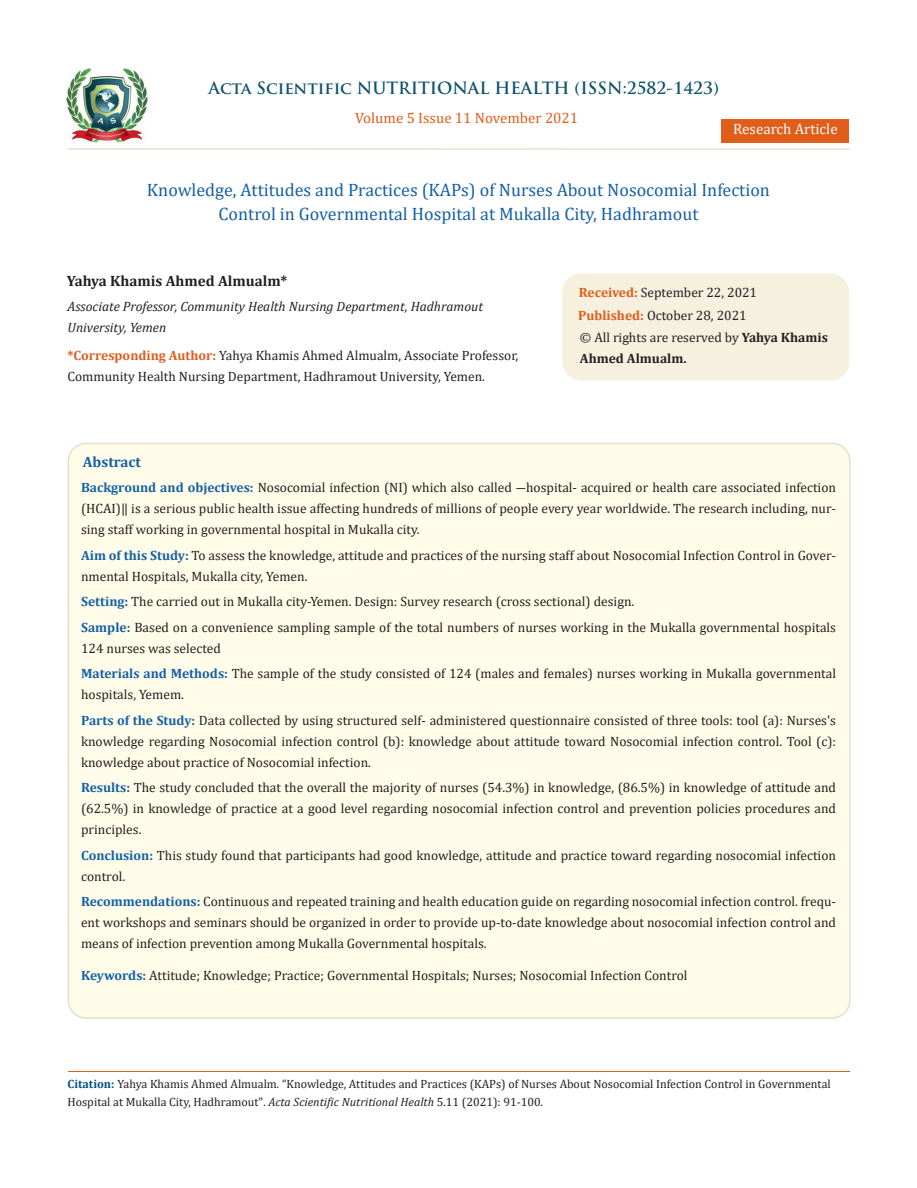
<style>
.page{position:relative;width:917px;height:1188px;background:#fff}
.page>*{position:absolute;margin:0;border:0;box-sizing:border-box;transform-origin:0 0}
.t1{font:18px/24px "Cambria";color:#1560a6;text-align:center}
.t2{font:700 16.5px "Trajan Pro";color:#0e546a}
.t3{font:15px "Cambria";color:#e05d1a}
.t4{font:700 15px "Cambria";color:#231f20}
.t5{font:15px "Cambria";color:#fff}
.t6{font:700 15px "Cambria";color:#1560a6}
.Body_Text{font:13.5px/21px "Cambria";color:#231f20}
.t7{font:italic 13.5px/21px "Cambria";color:#231f20}
.t8{font:700 13.5px/21px "Cambria";color:#231f20}
.t9{font:12px/18px "Cambria";color:#231f20}
.s1{font-weight:700;color:#e05d1a}
.s2{font-weight:400}
.s3{font-weight:700;color:#1560a6}
.s4{font-weight:700;color:#035089}
.s5{font-style:italic}
</style>
<div class="page">
<img style="left:67px;top:68px;width:80px;height:74px">
<div style="left:721px;top:119px;width:128px;height:23px;background:#e05d1a"></div>
<div style="left:563px;top:274px;width:285px;height:106px;background:#f6f0df;border-radius:18px"></div>
<div style="left:562px;top:274px;width:287px;height:106px;border:2px solid #f6f0df;border-radius:18px"></div>
<div style="left:68px;top:443px;width:781px;height:575px;background:#fffde9;border-radius:18px"></div>
<hr style="left:68px;top:1072px;width:781px;height:1px;background:#e05d1a">
<hr style="left:67px;top:148px;width:782px;height:2px;background:#e5dfce">
<p class="t2" style="left:208px;top:77px;width:512px">Acta Scientific NUTRITIONAL HEALTH (ISSN:2582-1423)</p>
<p class="t3" style="left:355px;top:109px;width:224px">Volume 5 Issue 11 November 2021</p>
<p class="t5" style="left:733px;top:120px;width:106px">Research Article</p>
<p class="t1" style="left:147px;top:178px;width:624px">Knowledge, Attitudes and Practices (KAPs) of Nurses About Nosocomial Infection<br>Control in Governmental Hospital at Mukalla City, Hadhramout</p>
<p class="t4" style="left:67px;top:270px;width:222px">Yahya Khamis Ahmed Almualm*</p>
<p class="t7" style="left:67px;top:296px;width:417px">Associate Professor, Community Health Nursing Department, Hadhramout<br>University, Yemen</p>
<p class="Body_Text" style="left:67px;top:345px;width:452px"><span class="s1">*Corresponding Author:</span> Yahya Khamis Ahmed Almualm, Associate Professor,<br>Community Health Nursing Department, Hadhramout University, Yemen.</p>
<p class="Body_Text" style="left:579px;top:282px;width:180px"><span class="s1">Received:</span> September 22, 2021</p>
<p class="Body_Text" style="left:578px;top:305px;width:170px"><span class="s1">Published:</span> October 28, 2021</p>
<p class="t8" style="left:580px;top:326px;width:249px"><span class="s2">© All rights are reserved by</span> Yahya Khamis<br>Ahmed Almualm.</p>
<p class="t6" style="left:83px;top:451px;width:60px">Abstract</p>
<p class="Body_Text" style="left:81px;top:477px;width:756px;text-align:justify"><span class="s3">Background and objectives:</span> Nosocomial infection (NI) which also called ―hospital- acquired or health care associated infection (HCAI)‖ is a serious public health issue affecting hundreds of millions of people every year worldwide. The research including, nur&shy;sing staff working in governmental hospital in Mukalla city.</p>
<p class="Body_Text" style="left:81px;top:545px;width:756px"><span class="s3">Aim of this Study:</span> To assess the knowledge, attitude and practices of the nursing staff about Nosocomial Infection Control in Gover&shy;nmental Hospitals, Mukalla city, Yemen.</p>
<p class="Body_Text" style="left:81px;top:591px;width:554px"><span class="s3">Setting:</span> The carried out in Mukalla city-Yemen. Design: Survey research (cross sectional) design.</p>
<p class="Body_Text" style="left:81px;top:617px;width:756px"><span class="s3">Sample:</span> Based on a convenience sampling sample of the total numbers of nurses working in the Mukalla governmental hospitals<br>124 nurses was selected</p>
<p class="Body_Text" style="left:81px;top:663px;width:756px"><span class="s3">Materials and Methods:</span> The sample of the study consisted of 124 (males and females) nurses working in Mukalla governmental hospitals, Yemem.</p>
<p class="Body_Text" style="left:81px;top:710px;width:756px;text-align:justify"><span class="s3">Parts of the Study:</span> Data collected by using structured self- administered questionnaire consisted of three tools: tool (a): Nurses's knowledge regarding Nosocomial infection control (b): knowledge about attitude toward Nosocomial infection control. Tool (c): knowledge about practice of Nosocomial infection.</p>
<p class="Body_Text" style="left:81px;top:777px;width:756px;text-align:justify"><span class="s3">Results:</span> The study concluded that the overall the majority of nurses (54.3%) in knowledge, (86.5%) in knowledge of attitude and (62.5%) in knowledge of practice at a good level regarding nosocomial infection control and prevention policies procedures and principles.</p>
<p class="Body_Text" style="left:81px;top:845px;width:756px"><span class="s3">Conclusion:</span> This study found that participants had good knowledge, attitude and practice toward regarding nosocomial infection control.</p>
<p class="Body_Text" style="left:81px;top:891px;width:756px;text-align:justify"><span class="s3">Recommendations:</span> Continuous and repeated training and health education guide on regarding nosocomial infection control. frequ&shy;ent workshops and seminars should be organized in order to provide up-to-date knowledge about nosocomial infection control and means of infection prevention among Mukalla Governmental hospitals.</p>
<p class="Body_Text" style="left:81px;top:965px;width:608px"><span class="s3">Keywords:</span> Attitude; Knowledge; Practice; Governmental Hospitals; Nurses; Nosocomial Infection Control</p>
<p class="t9" style="left:68px;top:1075px;width:764px"><span class="s4">Citation:</span> Yahya Khamis Ahmed Almualm<span class="s5">.</span> “Knowledge, Attitudes and Practices (KAPs) of Nurses About Nosocomial Infection Control in Governmental<br>Hospital at Mukalla City, Hadhramout". <span class="s5">Acta Scientific Nutritional Health</span> 5.11 (2021): 91-100.</p>
</div>
